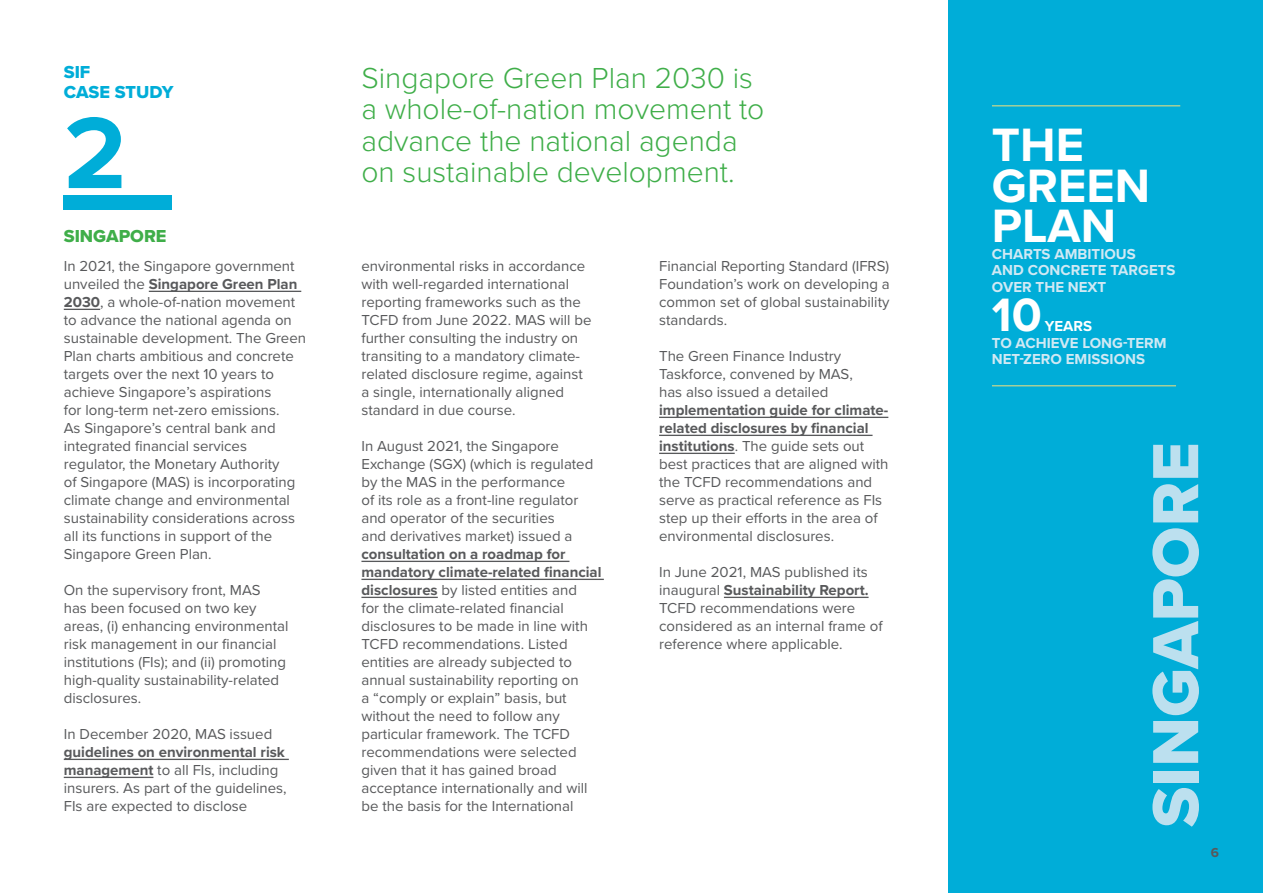
<style>
.page{position:relative;width:1263px;height:893px;background:#fff}
.page>*{position:absolute;margin:0;border:0;box-sizing:border-box;transform-origin:0 0}
.t1{font:700 105px "Proxima Nova";color:#00add8}
.t2{font:67.5px "Proxima Nova Extrabld";color:#bce0ef}
.t3{font:700 48.6px/40.5px "Proxima Nova";color:#fff}
.t4{font:300 30px/31.5px "Proxima Nova";color:#3fae49}
.t5{font:18px/19.5px "Proxima Nova Extrabld";color:#00add8}
.t6{font:18px "Proxima Nova Extrabld";color:#3fae49}
.t7{font:15px/18px "Proxima Nova";color:#58595b}
.t8{font:700 15px/16.5px "Proxima Nova";color:#d1e9f4}
.t9{font:700 15px "Proxima Nova";color:#fff}
.t10{font:700 13.5px "Proxima Nova";color:#58595b}
.s1{font-weight:700}
</style>
<div class="page">
<div style="left:948px;top:0;width:315px;height:893px;background:#00add8"></div>
<hr style="left:149px;top:291px;width:152px;height:1px;background:#58595b">
<hr style="left:64px;top:309px;width:36px;height:1px;background:#58595b">
<hr style="left:64px;top:759px;width:225px;height:1px;background:#58595b">
<hr style="left:64px;top:777px;width:89px;height:1px;background:#58595b">
<hr style="left:361px;top:561px;width:208px;height:1px;background:#58595b">
<hr style="left:361px;top:579px;width:243px;height:1px;background:#58595b">
<hr style="left:361px;top:597px;width:77px;height:1px;background:#58595b">
<hr style="left:659px;top:417px;width:229px;height:1px;background:#58595b">
<hr style="left:659px;top:435px;width:213px;height:1px;background:#58595b">
<hr style="left:659px;top:453px;width:76px;height:1px;background:#58595b">
<hr style="left:724px;top:597px;width:144px;height:1px;background:#58595b">
<div style="left:64px;top:196px;width:108px;height:14px;background:#00add8"></div>
<hr style="left:992px;top:105px;width:188px;height:2px;background:#a4cf9a">
<hr style="left:992px;top:385px;width:184px;height:1px;background:#a4cf9a">
<p class="t5" style="left:64px;top:62px;width:111px">SIF<br>CASE STUDY</p>
<h3 class="t4" style="left:361px;top:60px;width:404px">Singapore Green Plan 2030 is a whole-of-nation movement to advance the national agenda on sustainable development.</h3>
<h1 class="t1" style="left:64px;top:75px;width:64px">2</h1>
<p class="t6" style="left:64px;top:223px;width:104px">SINGAPORE</p>
<p class="t7" style="left:64px;top:257px;width:244px">In 2021, the Singapore government unveiled the <span class="s1">Singapore Green Plan 2030</span>, a whole-of-nation movement to advance the national agenda on sustainable development. The Green Plan charts ambitious and concrete targets over the next 10 years to achieve Singapore’s aspirations<br>for long-term net-zero emissions.<br>As Singapore’s central bank and integrated financial services regulator, the Monetary Authority<br>of Singapore (MAS) is incorporating climate change and environmental sustainability considerations across all its functions in support of the Singapore Green Plan.</p>
<p class="t7" style="left:64px;top:581px;width:226px">On the supervisory front, MAS<br>has been focused on two key areas, (i) enhancing environmental risk management in our financial institutions (FIs); and (ii) promoting high-quality sustainability-related disclosures.</p>
<p class="t7" style="left:64px;top:725px;width:210px">In December 2020, MAS issued</p>
<p class="t7" style="left:64px;top:743px;width:224px"><span class="s1">guidelines on environmental risk management</span> to all FIs, including insurers. As part of the guidelines, FIs are expected to disclose</p>
<p class="t7" style="left:361px;top:257px;width:232px">environmental risks in accordance with well-regarded international reporting frameworks such as the TCFD from June 2022. MAS will be further consulting the industry on transiting to a mandatory climate&shy;related disclosure regime, against a single, internationally aligned standard in due course.</p>
<p class="t7" style="left:361px;top:437px;width:233px">In August 2021, the Singapore<br>Exchange (SGX) (which is regulated by the MAS in the performance<br>of its role as a front-line regulator and operator of the securities<br>and derivatives market) issued a</p>
<p class="t7" style="left:361px;top:545px;width:242px"><span class="s1">consultation on a roadmap for mandatory climate-related financial disclosures</span> by listed entities and<br>for the climate-related financial disclosures to be made in line with TCFD recommendations. Listed entities are already subjected to annual sustainability reporting on<br>a “comply or explain” basis, but without the need to follow any particular framework. The TCFD recommendations were selected given that it has gained broad acceptance internationally and will be the basis for the International</p>
<p class="t7" style="left:659px;top:257px;width:232px;text-align:justify">Financial Reporting Standard (IFRS)<br>Foundation’s work on developing a common set of global sustainability standards.</p>
<p class="t7" style="left:659px;top:347px;width:195px">The Green Finance Industry<br>Taskforce, convened by MAS, has also issued a detailed</p>
<p class="t7" style="left:659px;top:401px;width:231px"><span class="s1">implementation guide for climate&shy;related disclosures by financial institutions</span>. The guide sets out best practices that are aligned with the TCFD recommendations and serve as practical reference as FIs step up their efforts in the area of environmental disclosures.</p>
<p class="t7" style="left:659px;top:563px;width:225px">In June 2021, MAS published its inaugural <span class="s1">Sustainability Report.<br></span>TCFD recommendations were considered as an internal frame of reference where applicable.</p>
<h3 class="t3" style="left:992px;top:124px;width:160px">THE<br>GREEN<br>PLAN</h3>
<p class="t8" style="left:992px;top:245px;width:185px">CHARTS AMBITIOUS<br>AND CONCRETE TARGETS<br>OVER THE NEXT</p>
<h3 class="t3" style="left:992px;top:294px;width:52px">10</h3>
<p class="t9" style="left:1045px;top:315px;width:49px">YEARS</p>
<p class="t8" style="left:992px;top:334px;width:176px">TO ACHIEVE LONG-TERM<br>NET-ZERO EMISSIONS</p>
<h2 class="t2" style="left:1125px;top:827px;width:387px;rotate:-90deg">SINGAPORE</h2>
<p class="t10" style="left:1211px;top:842px;width:10px">6</p>
</div>
